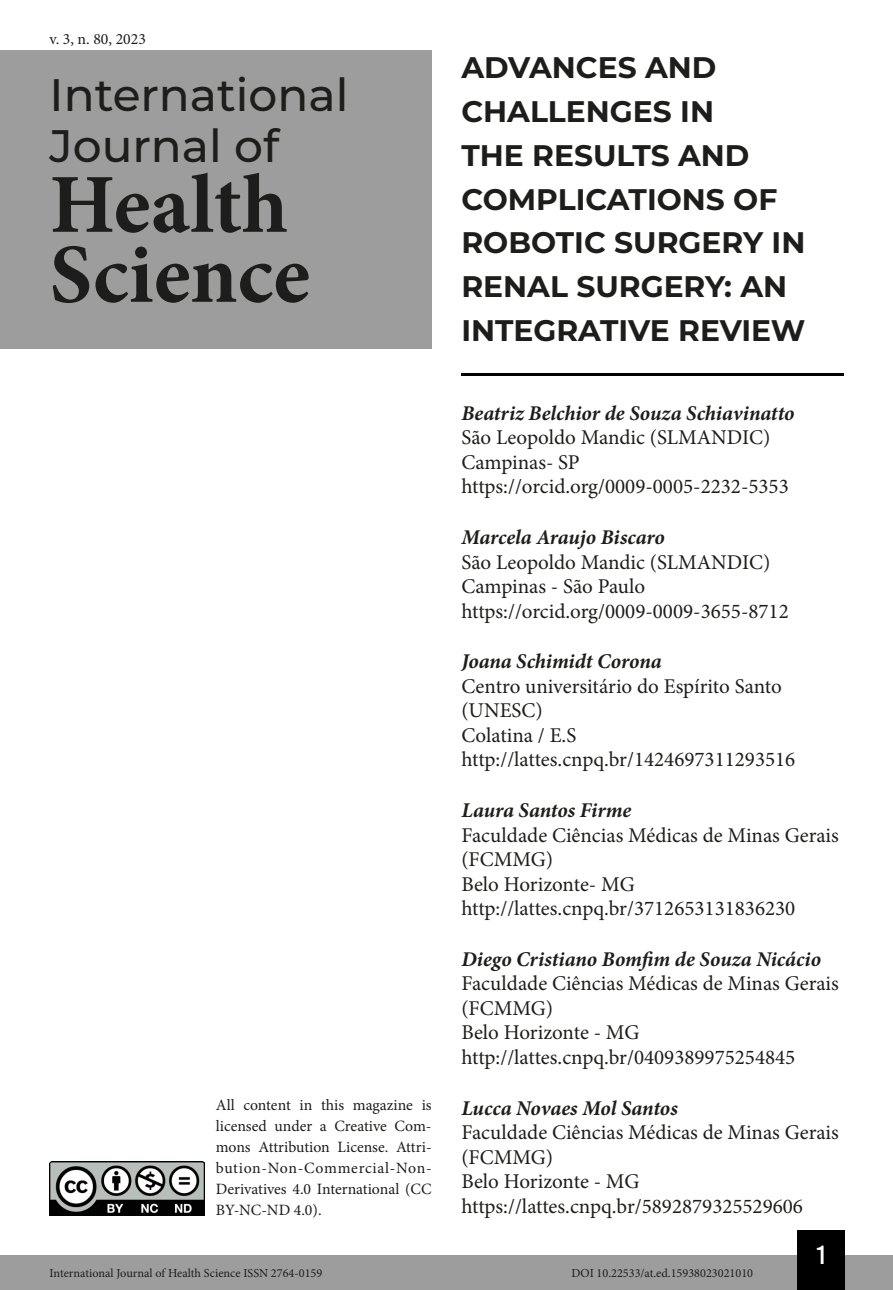
<style>
.page{position:relative;width:893px;height:1290px;background:#fff}
.page>*{position:absolute;margin:0;border:0;box-sizing:border-box;transform-origin:0 0}
.t1{font:700 84px/70px "Minion Pro";color:#1d1d1b}
.t2{font:500 45.5px/50.8px "Montserrat";color:#1d1d1b}
.t3{font:700 29.75px/43.8px "Montserrat";color:#1d1d1b}
.t4{font:26.25px "Bebas Kai";color:#fff}
.t5{font:21px/24.5px "Minion Pro";color:#1d1d1b}
.t6{font:italic 700 21px "Minion Pro";letter-spacing:-.005em;color:#1d1d1b}
.t7{font:15.75px/21px "Minion Pro";color:#1d1d1b;text-align:justify}
.t8{font:12.25px "Minion Pro";color:#1d1d1b}
</style>
<div class="page">
<div style="left:0;top:1255px;width:893px;height:35px;background:#9d9d9d"></div>
<div style="left:797px;top:1230px;width:48px;height:60px;background:#000"></div>
<img style="left:50px;top:1161px;width:154px;height:54px">
<div style="left:0;top:50px;width:432px;height:298px;background:#9d9d9d"></div>
<hr style="left:461px;top:373px;width:382px;height:3px;background:#000">
<p class="t7" style="left:50px;top:28px;width:98px">v. 3, n. 80, 2023</p>
<h2 class="t2" style="left:50px;top:68px;width:300px">International<br>Journal of</h2>
<h1 class="t1" style="left:50px;top:169px;width:262px">Health<br>Science</h1>
<p class="t7" style="left:216px;top:1095px;width:217px">All content in this magazine is licensed under a Creative Com&shy;mons Attribution License. Attri&shy;bution-Non-Commercial-Non-Derivatives 4.0 International (CC BY-NC-ND 4.0).</p>
<h3 class="t3" style="left:461px;top:44px;width:346px">ADVANCES AND<br>CHALLENGES IN<br>THE RESULTS AND<br>COMPLICATIONS OF<br>ROBOTIC SURGERY IN<br>RENAL SURGERY: AN<br>INTEGRATIVE REVIEW</h3>
<p class="t6" style="left:461px;top:398px;width:335px">Beatriz Belchior de Souza Schiavinatto</p>
<p class="t5" style="left:461px;top:425px;width:329px">São Leopoldo Mandic (SLMANDIC)<br>Campinas- SP https://orcid.org/0009-0005-2232-5353</p>
<p class="t6" style="left:461px;top:522px;width:205px">Marcela Araujo Biscaro</p>
<p class="t5" style="left:461px;top:550px;width:329px">São Leopoldo Mandic (SLMANDIC)<br>Campinas - São Paulo https://orcid.org/0009-0009-3655-8712</p>
<p class="t6" style="left:461px;top:647px;width:202px">Joana Schimidt Corona</p>
<p class="t5" style="left:461px;top:674px;width:335px">Centro universitário do Espírito Santo (UNESC)<br>Colatina / E.S http://lattes.cnpq.br/1424697311293516</p>
<p class="t6" style="left:461px;top:795px;width:171px">Laura Santos Firme</p>
<p class="t5" style="left:461px;top:823px;width:379px">Faculdade Ciências Médicas de Minas Gerais (FCMMG)<br>Belo Horizonte- MG http://lattes.cnpq.br/3712653131836230</p>
<p class="t6" style="left:461px;top:944px;width:361px">Diego Cristiano Bomfim de Souza Nicácio</p>
<p class="t5" style="left:461px;top:971px;width:379px">Faculdade Ciências Médicas de Minas Gerais (FCMMG)<br>Belo Horizonte - MG http://lattes.cnpq.br/0409389975254845</p>
<p class="t6" style="left:461px;top:1093px;width:218px">Lucca Novaes Mol Santos</p>
<p class="t5" style="left:461px;top:1120px;width:379px">Faculdade Ciências Médicas de Minas Gerais (FCMMG)<br>Belo Horizonte - MG https://lattes.cnpq.br/5892879325529606</p>
<p class="t4" style="left:817px;top:1241px;width:10px">1</p>
<p class="t8" style="left:50px;top:1265px;width:274px">International Journal of Health Science ISSN 2764-0159</p>
<p class="t8" style="left:571px;top:1265px;width:183px">DOI 10.22533/at.ed.15938023021010</p>
</div>
